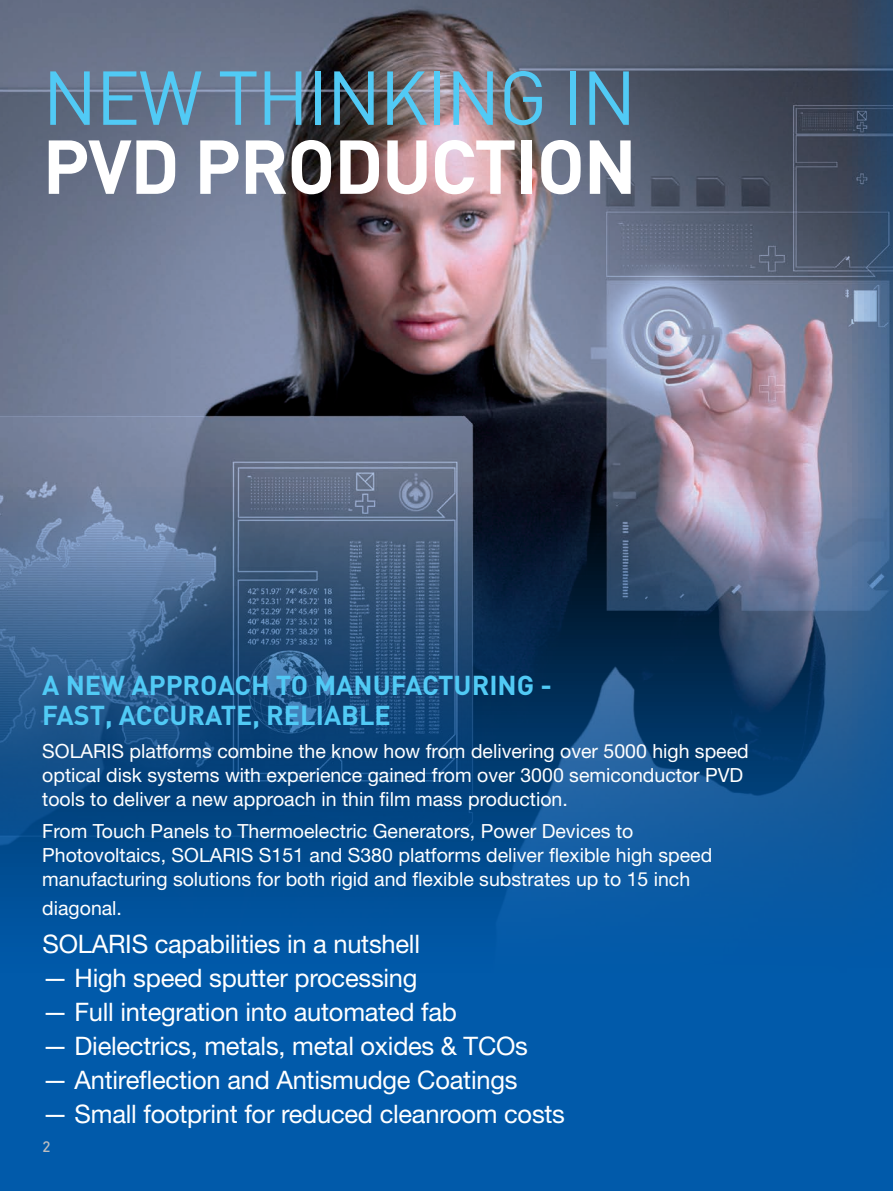
<style>
.page{position:relative;width:893px;height:1191px;background:#015aaa}
.page>*{position:absolute;margin:0;border:0;box-sizing:border-box;transform-origin:0 0}
.TITLE_Adam{font:75px/69px "DIN";letter-spacing:-.025em;color:#51caf5}
.Header_1{font:700 27px/30px "DIN";color:#51caf5}
.t1{font:25.5px "Helvetica Neue LT Pro";letter-spacing:-.01em;color:#fff}
.t2{font:19.5px/24px "Helvetica Neue LT Pro";color:#fff}
.t3{font:500 15px "DIN";color:#bcbdc0}
.s1{font-weight:700;color:#fff}
</style>
<div class="page">
<img style="left:0;top:0;width:893px;height:922px">
<p class="TITLE_Adam" style="left:43px;top:62px;width:596px">NEW THINKING IN<br><span class="s1">PVD PRODUCTION</span></p>
<p class="Header_1" style="left:42px;top:669px;width:511px">A NEW APPROACH TO MANUFACTURING -<br>FAST, ACCURATE, RELIABLE</p>
<p class="t2" style="left:42px;top:738px;width:708px">SOLARIS platforms combine the know how from delivering over 5000 high speed optical disk systems with experience gained from over 3000 semiconductor PVD tools to deliver a new approach in thin film mass production.</p>
<p class="t2" style="left:42px;top:818px;width:671px">From Touch Panels to Thermoelectric Generators, Power Devices to<br>Photovoltaics, SOLARIS S151 and S380 platforms deliver flexible high speed manufacturing solutions for both rigid and flexible substrates up to 15 inch</p>
<p class="t2" style="left:42px;top:895px;width:81px">diagonal.</p>
<p class="t1" style="left:43px;top:928px;width:379px">SOLARIS capabilities in a nutshell</p>
<p class="t1" style="left:43px;top:962px;width:376px">— High speed sputter processing</p>
<p class="t1" style="left:43px;top:996px;width:416px">— Full integration into automated fab</p>
<p class="t1" style="left:43px;top:1030px;width:487px">— Dielectrics, metals, metal oxides &amp; TCOs</p>
<p class="t1" style="left:43px;top:1064px;width:476px">— Antireflection and Antismudge Coatings</p>
<p class="t1" style="left:43px;top:1098px;width:524px">— Small footprint for reduced cleanroom costs</p>
<p class="t3" style="left:43px;top:1137px;width:9px">2</p>
</div>
